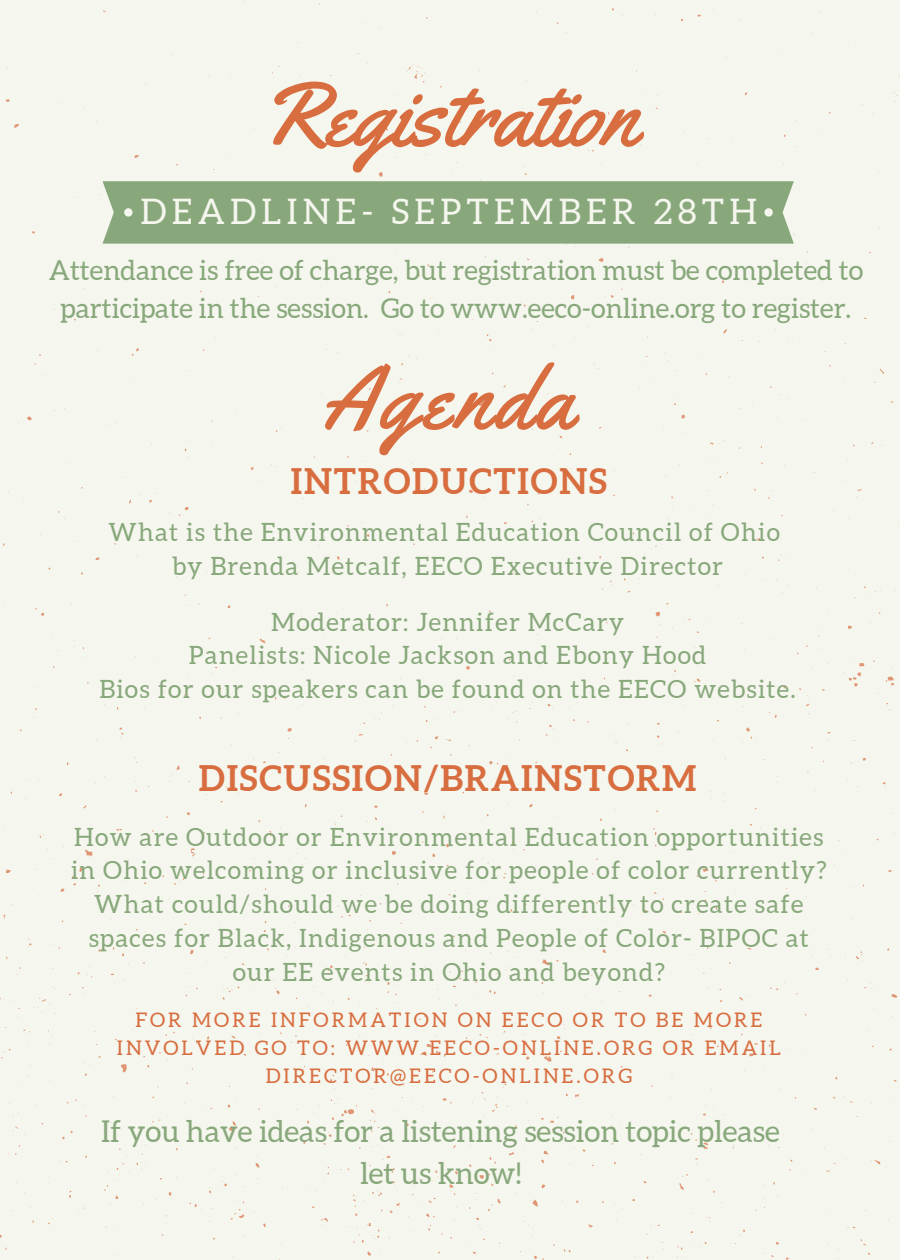
<style>
.page{position:relative;width:900px;height:1260px;background:#f5f6ed}
.page>*{position:absolute;margin:0;border:0;box-sizing:border-box;transform-origin:0 0}
.t1{font:90.5px "Yellowtail";color:#d86d40}
.t2{font:90px "Yellowtail";letter-spacing:.05em;color:#d86d40}
.t3{font:700 35.25px "Aleo";letter-spacing:.05em;color:#d86d40}
.t4{font:35.25px "Aleo";letter-spacing:.15em;color:#f5f6ed}
.t5{font:30px/41.2px "Aleo";color:#88a87c;text-align:center}
.t6{font:27.5px/37.5px "Aleo";color:#88a87c;text-align:center}
.t7{font:25.25px/33.8px "Aleo";letter-spacing:.05em;color:#88a87c;text-align:center}
.t8{font:20px/28px "Aleo";letter-spacing:.15em;color:#d86d40;text-align:center}
</style>
<div class="page">
<div style="left:103px;top:181px;width:691px;height:63px;background:#88a87c"></div>
<h1 class="t1" style="left:258px;top:58px;width:380px">Registration</h1>
<h3 class="t4" style="left:140px;top:192px;width:618px">DEADLINE- SEPTEMBER 28TH</h3>
<p class="t6" style="left:49px;top:252px;width:816px">Attendance is free of charge, but registration must be completed to participate in the session. Go to www.eeco-online.org to register.</p>
<h2 class="t2" style="left:322px;top:341px;width:252px">Agenda</h2>
<h3 class="t3" style="left:291px;top:461px;width:317px">INTRODUCTIONS</h3>
<p class="t7" style="left:109px;top:515px;width:673px">What is the Environmental Education Council of Ohio by Brenda Metcalf, EECO Executive Director</p>
<p class="t7" style="left:99px;top:605px;width:698px">Moderator: Jennifer McCary<br>Panelists: Nicole Jackson and Ebony Hood<br>Bios for our speakers can be found on the EECO website.</p>
<h3 class="t3" style="left:199px;top:758px;width:499px">DISCUSSION/BRAINSTORM</h3>
<p class="t7" style="left:71px;top:820px;width:757px">How are Outdoor or Environmental Education opportunities in Ohio welcoming or inclusive for people of color currently?<br>What could/should we be doing differently to create safe spaces for Black, Indigenous and People of Color- BIPOC at our EE events in Ohio and beyond?</p>
<p class="t8" style="left:117px;top:1006px;width:665px">FOR MORE INFORMATION ON EECO OR TO BE MORE<br>INVOLVED GO TO: WWW.EECO-ONLINE.ORG OR EMAIL<br>DIRECTOR@EECO-ONLINE.ORG</p>
<p class="t5" style="left:101px;top:1111px;width:680px">If you have ideas for a listening session topic please let us know!</p>
</div>
